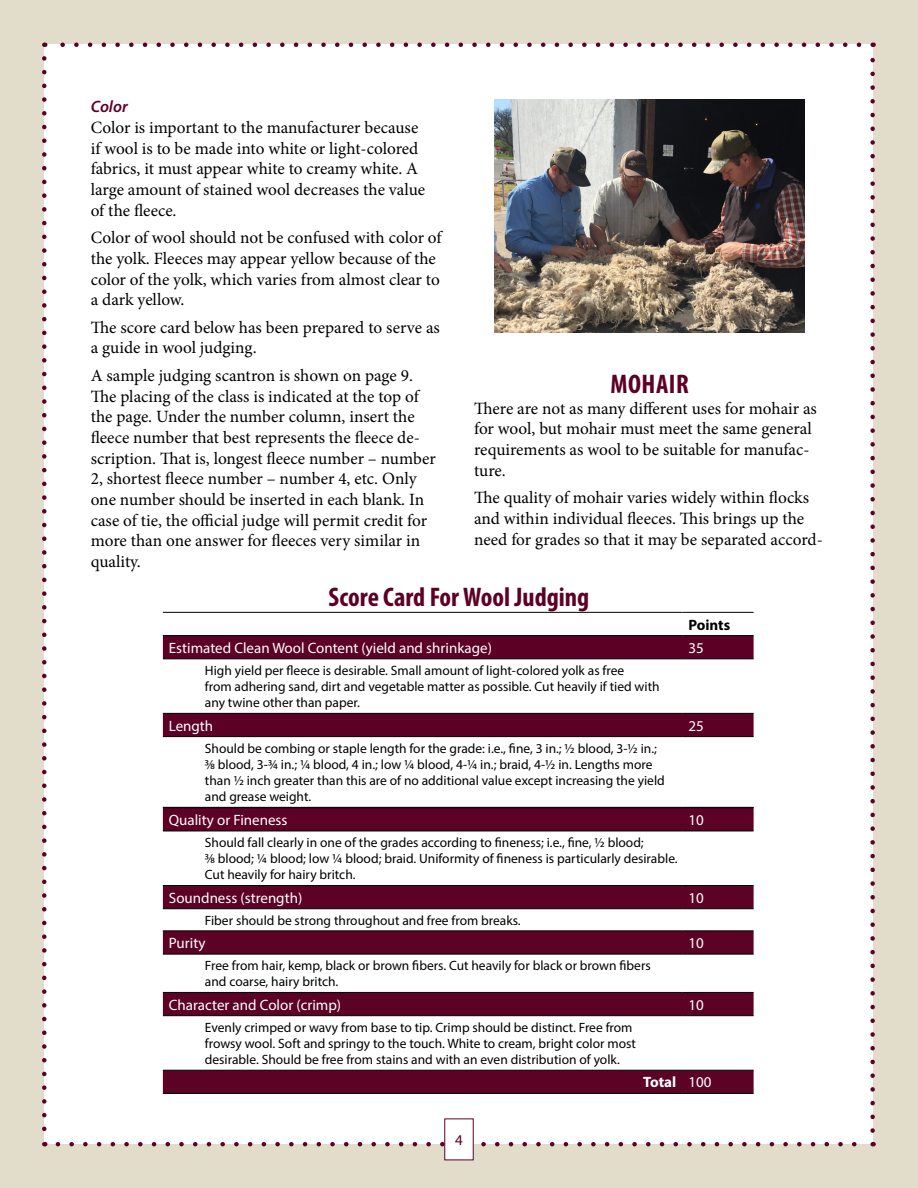
<style>
.page{position:relative;width:918px;height:1188px;background:#e2ddcb}
.page>*{position:absolute;margin:0;border:0;box-sizing:border-box;transform-origin:0 0}
.t1{font:700 condensed 27px "Myriad Pro";color:#5d0025}
.t2{font:17.25px/20.7px "Minion Pro";color:#000}
.t3{font:italic 600 16.5px "Myriad Pro";color:#5d0025}
.t4{font:15px "Myriad Pro";color:#fff}
.t5{font:700 15px "Myriad Pro";color:#fff}
.t6{font:700 15px "Myriad Pro";color:#000}
.t7{font:15px "Myriad Pro";color:#5d0025}
.t8{font:13.5px/16.2px "Myriad Pro";color:#000}
.s1{font-weight:400}
</style>
<div class="page">
<div style="left:44px;top:45px;width:829px;height:1099px;background:#fff"></div>
<svg style="left:58px;top:1142px;width:799px;height:4px"></svg>
<svg style="left:51px;top:43px;width:808px;height:4px"></svg>
<svg style="left:42px;top:58px;width:5px;height:1088px"></svg>
<svg style="left:870px;top:43px;width:5px;height:1088px"></svg>
<div style="left:444px;top:1119px;width:30px;height:41px;background:#fff"></div>
<svg style="left:163px;top:636px;width:591px;height:23px;background:#5a0024"></svg>
<div style="left:163px;top:714px;width:591px;height:22px;background:#5d0025"></div>
<hr style="left:163px;top:635px;width:519px;height:1px;background:#000">
<hr style="left:682px;top:635px;width:72px;height:1px;background:#000">
<hr style="left:163px;top:659px;width:519px;height:1px;background:#000">
<hr style="left:682px;top:659px;width:72px;height:1px;background:#000">
<hr style="left:163px;top:713px;width:519px;height:1px;background:#000">
<hr style="left:682px;top:713px;width:72px;height:1px;background:#000">
<hr style="left:163px;top:736px;width:519px;height:1px;background:#000">
<hr style="left:682px;top:736px;width:72px;height:1px;background:#000">
<hr style="left:163px;top:612px;width:519px;height:1px;background:#000">
<hr style="left:682px;top:612px;width:72px;height:1px;background:#000">
<svg style="left:163px;top:808px;width:591px;height:23px;background:#5a0023"></svg>
<svg style="left:163px;top:886px;width:591px;height:68px"></svg>
<div style="left:163px;top:993px;width:591px;height:22px;background:#5c0325"></div>
<div style="left:163px;top:1071px;width:591px;height:22px;background:#5c0325"></div>
<hr style="left:163px;top:807px;width:519px;height:1px;background:#000">
<hr style="left:682px;top:807px;width:72px;height:1px;background:#000">
<hr style="left:163px;top:831px;width:519px;height:1px;background:#000">
<hr style="left:682px;top:831px;width:72px;height:1px;background:#000">
<hr style="left:163px;top:885px;width:519px;height:1px;background:#000">
<hr style="left:682px;top:885px;width:72px;height:1px;background:#000">
<hr style="left:163px;top:908px;width:519px;height:1px;background:#000">
<hr style="left:682px;top:908px;width:72px;height:1px;background:#000">
<hr style="left:163px;top:931px;width:519px;height:1px;background:#000">
<hr style="left:682px;top:931px;width:72px;height:1px;background:#000">
<hr style="left:163px;top:954px;width:519px;height:1px;background:#000">
<hr style="left:682px;top:954px;width:72px;height:1px;background:#000">
<hr style="left:163px;top:992px;width:519px;height:1px;background:#000">
<hr style="left:682px;top:992px;width:72px;height:1px;background:#000">
<hr style="left:163px;top:1015px;width:519px;height:1px;background:#000">
<hr style="left:682px;top:1015px;width:72px;height:1px;background:#000">
<hr style="left:163px;top:1070px;width:519px;height:1px;background:#000">
<hr style="left:682px;top:1070px;width:72px;height:1px;background:#000">
<hr style="left:163px;top:1093px;width:519px;height:1px;background:#000">
<hr style="left:682px;top:1093px;width:72px;height:1px;background:#000">
<img style="left:495px;top:100px;width:310px;height:232px">
<p class="t3" style="left:91px;top:96px;width:39px">Color</p>
<p class="t2" style="left:91px;top:117px;width:336px">Color is important to the manufacturer because if wool is to be made into white or light-colored fabrics, it must appear white to creamy white. A large amount of stained wool decreases the value of the fleece.</p>
<p class="t2" style="left:91px;top:227px;width:352px">Color of wool should not be confused with color of the yolk. Fleeces may appear yellow because of the color of the yolk, which varies from almost clear to a dark yellow.</p>
<p class="t2" style="left:91px;top:317px;width:351px">The score card below has been prepared to serve as a guide in wool judging.</p>
<p class="t2" style="left:91px;top:365px;width:347px">A sample judging scantron is shown on page 9.<br>The placing of the class is indicated at the top of the page. Under the number column, insert the fleece number that best represents the fleece de&shy;scription. That is, longest fleece number – number 2, shortest fleece number – number 4, etc. Only one number should be inserted in each blank. In case of tie, the official judge will permit credit for more than one answer for fleeces very similar in quality.</p>
<h1 class="t1" style="left:610px;top:367px;width:80px">MOHAIR</h1>
<p class="t2" style="left:474px;top:398px;width:344px">There are not as many different uses for mohair as for wool, but mohair must meet the same general requirements as wool to be suitable for manufac&shy;ture.</p>
<p class="t2" style="left:474px;top:487px;width:350px">The quality of mohair varies widely within flocks and within individual fleeces. This brings up the need for grades so that it may be separated accord-</p>
<h1 class="t1" style="left:329px;top:580px;width:262px">Score Card For Wool Judging</h1>
<p class="t6" style="left:688px;top:615px;width:43px">Points</p>
<p class="t4" style="left:169px;top:639px;width:325px">Estimated Clean Wool Content (yield and shrinkage)</p>
<p class="t4" style="left:688px;top:639px;width:17px">35</p>
<p class="t8" style="left:205px;top:662px;width:456px">High yield per fleece is desirable. Small amount of light-colored yolk as free<br>from adhering sand, dirt and vegetable matter as possible. Cut heavily if tied with any twine other than paper.</p>
<p class="t4" style="left:169px;top:716px;width:46px">Length</p>
<p class="t4" style="left:688px;top:716px;width:17px">25</p>
<p class="t8" style="left:205px;top:740px;width:461px">Should be combing or staple length for the grade: i.e., fine, 3 in.; ½ blood, 3-½ in.; 3/8 blood, 3-¾ in.; ¼ blood, 4 in.; low ¼ blood, 4-¼ in.; braid, 4-½ in. Lengths more than ½ inch greater than this are of no additional value except increasing the yield and grease weight.</p>
<p class="t4" style="left:169px;top:811px;width:120px">Quality or Fineness</p>
<p class="t4" style="left:688px;top:811px;width:17px">10</p>
<p class="t8" style="left:205px;top:834px;width:474px">Should fall clearly in one of the grades according to fineness; i.e., fine, ½ blood;<br>3/8 blood; ¼ blood; low ¼ blood; braid. Uniformity of fineness is particularly desirable.<br>Cut heavily for hairy britch.</p>
<p class="t4" style="left:169px;top:888px;width:135px">Soundness (strength)</p>
<p class="t4" style="left:688px;top:888px;width:17px">10</p>
<p class="t8" style="left:205px;top:912px;width:317px">Fiber should be strong throughout and free from breaks.</p>
<p class="t4" style="left:169px;top:934px;width:38px">Purity</p>
<p class="t4" style="left:688px;top:934px;width:17px">10</p>
<p class="t8" style="left:205px;top:957px;width:447px">Free from hair, kemp, black or brown fibers. Cut heavily for black or brown fibers and coarse, hairy britch.</p>
<p class="t4" style="left:169px;top:995px;width:174px">Character and Color (crimp)</p>
<p class="t4" style="left:688px;top:995px;width:17px">10</p>
<p class="t8" style="left:205px;top:1019px;width:432px">Evenly crimped or wavy from base to tip. Crimp should be distinct. Free from frowsy wool. Soft and springy to the touch. White to cream, bright color most desirable. Should be free from stains and with an even distribution of yolk.</p>
<p class="t5" style="left:643px;top:1073px;width:70px">Total <span class="s1">100</span></p>
<p class="t7" style="left:455px;top:1131px;width:9px">4</p>
</div>
